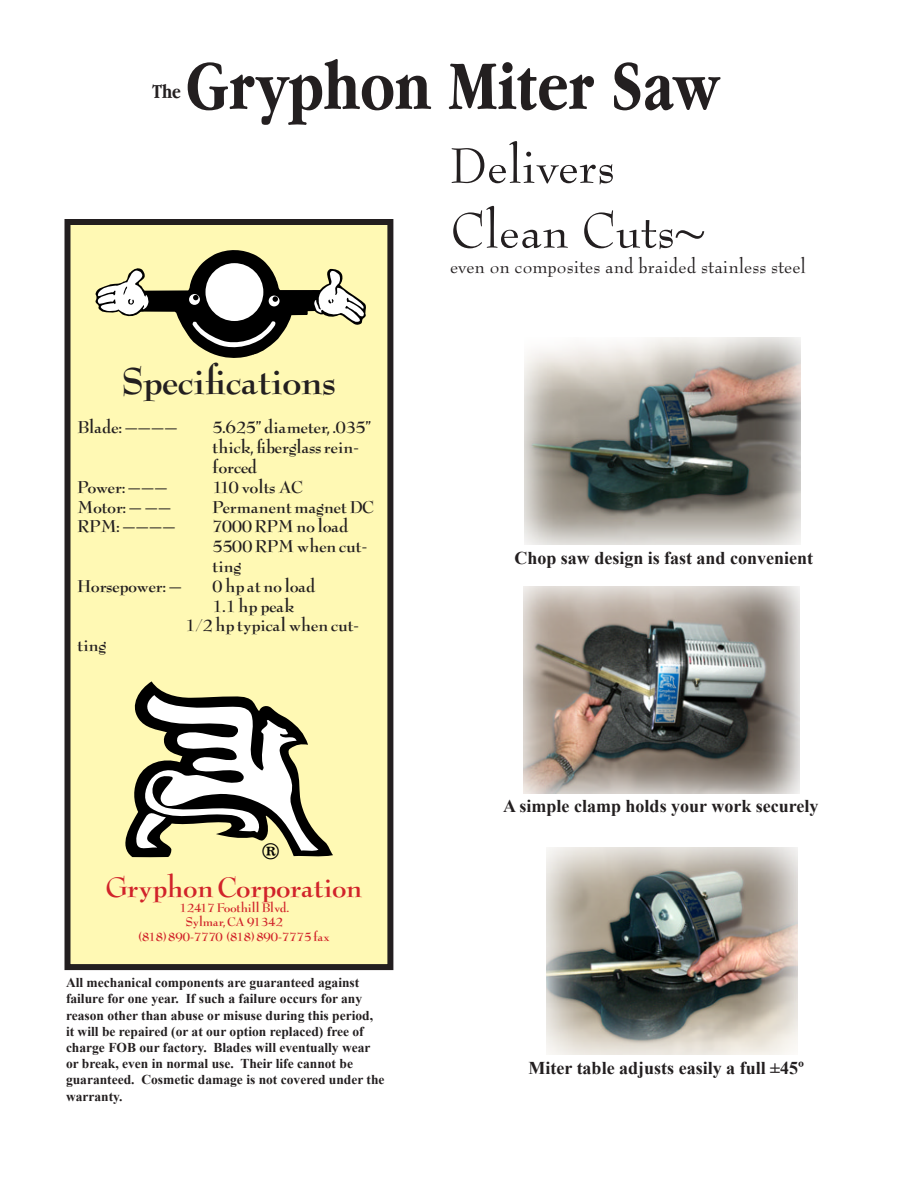
<style>
.page{position:relative;width:918px;height:1188px;background:#fff}
.page>*{position:absolute;margin:0;border:0;box-sizing:border-box;transform-origin:0 0}
.t1{font:700 72px "Apple Garamond";color:#231f20}
.t2{font:54px/64.8px "Bernhard Modern";color:#231f20}
.t3{font:700 36px "Bernhard Modern";color:#231f20}
.t4{font:700 27px "Bernhard Modern";color:#d1232a}
.t5{font:700 23.1px "Times";color:#000}
.t6{font:21px "Bernhard Modern";color:#231f20}
.t7{font:700 20.25px "Apple Garamond";color:#231f20}
.t8{font:700 18px "Times New Roman";color:#231f20}
.t9{font:700 16.5px/19.8px "Bernhard Modern";color:#231f20}
.t10{font:700 16.5px "Bernhard Modern";letter-spacing:-.02em;color:#231f20}
.t11{font:700 13.5px/16.2px "Times New Roman";color:#231f20}
.t12{font:700 12px/14.4px "Bernhard Modern";color:#d1232a;text-align:center}
</style>
<div class="page">
<div style="left:68px;top:222px;width:322px;height:745px;background:#fff9b4"></div>
<div style="left:64px;top:219px;width:329px;height:751px;border:6px solid #231f20"></div>
<svg style="left:125px;top:681px;width:208px;height:177px"></svg>
<svg style="left:96px;top:250px;width:270px;height:108px"></svg>
<img style="left:546px;top:848px;width:252px;height:207px">
<img style="left:524px;top:586px;width:276px;height:208px">
<img style="left:525px;top:338px;width:276px;height:207px">
<p class="t1" style="left:186px;top:46px;width:535px">Gryphon Miter Saw</p>
<p class="t7" style="left:152px;top:80px;width:30px">The</p>
<p class="t3" style="left:122px;top:361px;width:215px">Specifications</p>
<p class="t9" style="left:78px;top:418px;width:102px">Blade: ————</p>
<p class="t9" style="left:213px;top:418px;width:160px">5.625” diameter, .035” thick, fiberglass rein&shy;forced</p>
<p class="t9" style="left:78px;top:477px;width:92px">Power: ———</p>
<p class="t10" style="left:213px;top:478px;width:92px">110 volts AC</p>
<p class="t9" style="left:78px;top:497px;width:95px">Motor: — ——</p>
<p class="t9" style="left:213px;top:497px;width:163px">Permanent magnet DC</p>
<p class="t9" style="left:78px;top:517px;width:100px">RPM: ————</p>
<p class="t9" style="left:213px;top:517px;width:156px">7000 RPM no load<br>5500 RPM when cut&shy;ting</p>
<p class="t9" style="left:78px;top:576px;width:106px">Horsepower: —</p>
<p class="t9" style="left:213px;top:576px;width:104px">0 hp at no load</p>
<p class="t9" style="left:213px;top:596px;width:83px">1.1 hp peak</p>
<p class="t9" style="left:186px;top:616px;width:175px">1/2 hp typical when cut-</p>
<p class="t9" style="left:78px;top:636px;width:30px">ting</p>
<h3 class="t5" style="left:262px;top:835px;width:19px">®</h3>
<p class="t4" style="left:106px;top:873px;width:258px">Gryphon Corporation</p>
<p class="t12" style="left:139px;top:901px;width:192px">12417 Foothill Blvd.<br>Sylmar, CA 91342<br>(818) 890-7770 (818) 890-7775 fax</p>
<p class="t11" style="left:66px;top:974px;width:320px">All mechanical components are guaranteed against failure for one year. If such a failure occurs for any reason other than abuse or misuse during this period, it will be repaired (or at our option replaced) free of charge FOB our factory. Blades will eventually wear or break, even in normal use. Their life cannot be guaranteed. Cosmetic damage is not covered under the warranty.</p>
<p class="t2" style="left:450px;top:132px;width:256px">Delivers<br>Clean Cuts~</p>
<p class="t6" style="left:450px;top:253px;width:358px">even on composites and braided stainless steel</p>
<p class="t8" style="left:514px;top:548px;width:300px">Chop saw design is fast and convenient</p>
<p class="t8" style="left:503px;top:795px;width:317px">A simple clamp holds your work securely</p>
<p class="t8" style="left:529px;top:1058px;width:277px">Miter table adjusts easily a full ±45º</p>
</div>
